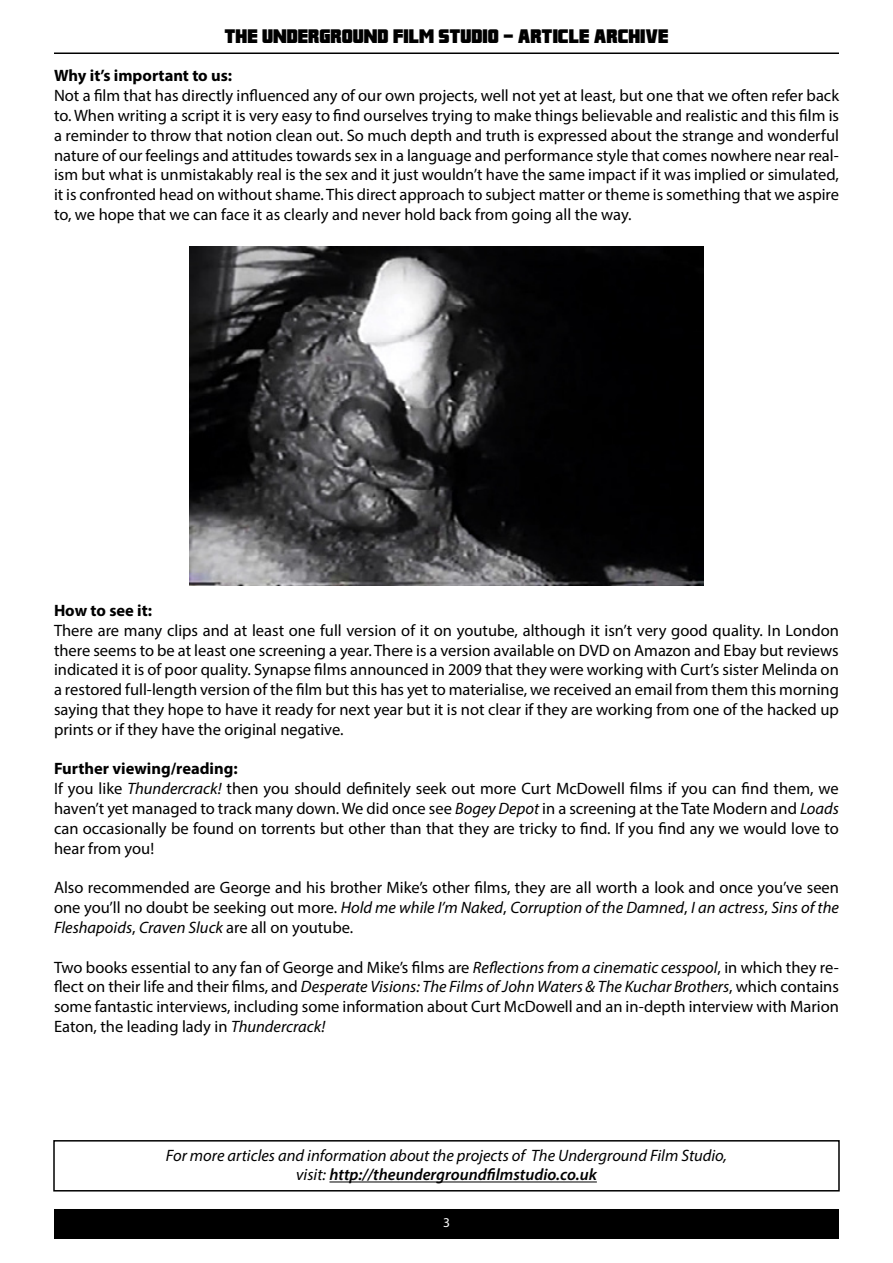
<style>
.page{position:relative;width:893px;height:1263px;background:#fff}
.page>*{position:absolute;margin:0;border:0;box-sizing:border-box;transform-origin:0 0}
.t1{font:18px "Franklin M54";color:#000}
.t2{font:16.5px/19.8px "Myriad Pro";color:#000;text-align:justify}
.t3{font:italic 16.5px/19.8px "Myriad Pro";color:#000;text-align:center}
.t4{font:700 16.5px "Myriad Pro";color:#000}
.t5{font:13.5px "Myriad Pro";color:#fff}
.s1{font-weight:700}
.s2{font-style:italic}
.s3{font-weight:600}
</style>
<div class="page">
<img style="left:189px;top:246px;width:515px;height:339px">
<div style="left:54px;top:1209px;width:785px;height:30px;background:#000"></div>
<hr style="left:54px;top:53px;width:785px;height:1px;background:#000">
<hr style="left:329px;top:1181px;width:268px;height:1px;background:#000">
<div style="left:53px;top:1140px;width:787px;height:51px;border:2px solid #000"></div>
<p class="t1" style="left:224px;top:26px;width:445px">THE UNDERGROUND FILM STUDIO - ARTICLE ARCHIVE</p>
<p class="t4" style="left:54px;top:65px;width:180px">Why it’s important to us:</p>
<p class="t2" style="left:54px;top:85px;width:787px">Not a film that has directly influenced any of our own projects, well not yet at least, but one that we often refer back to. When writing a script it is very easy to find ourselves trying to make things believable and realistic and this film is a reminder to throw that notion clean out. So much depth and truth is expressed about the strange and wonderful nature of our feelings and attitudes towards sex in a language and performance style that comes nowhere near real&shy;ism but what is unmistakably real is the sex and it just wouldn’t have the same impact if it was implied or simulated, it is confronted head on without shame. This direct approach to subject matter or theme is something that we aspire to, we hope that we can face it as clearly and never hold back from going all the way.</p>
<p class="t4" style="left:54px;top:600px;width:100px">How to see it:</p>
<p class="t2" style="left:54px;top:620px;width:786px">There are many clips and at least one full version of it on youtube, although it isn’t very good quality. In London there seems to be at least one screening a year. There is a version available on DVD on Amazon and Ebay but reviews indicated it is of poor quality. Synapse films announced in 2009 that they were working with Curt’s sister Melinda on a restored full-length version of the film but this has yet to materialise, we received an email from them this morning saying that they hope to have it ready for next year but it is not clear if they are working from one of the hacked up prints or if they have the original negative.</p>
<p class="t2" style="left:54px;top:759px;width:786px;text-align:left"><span class="s1">Further viewing/reading:<br></span>If you like <span class="s2">Thundercrack!</span> then you should definitely seek out more Curt McDowell films if you can find them, we haven’t yet managed to track many down. We did once see <span class="s2">Bogey Depot</span> in a screening at the Tate Modern and <span class="s2">Loads </span>can occasionally be found on torrents but other than that they are tricky to find. If you find any we would love to hear from you!</p>
<p class="t2" style="left:54px;top:877px;width:786px">Also recommended are George and his brother Mike’s other films, they are all worth a look and once you’ve seen one you’ll no doubt be seeking out more. <span class="s2">Hold me while I’m Naked</span>, <span class="s2">Corruption of the Damned</span>, <span class="s2">I an actress</span>, <span class="s2">Sins of the Fleshapoids</span>, <span class="s2">Craven Sluck</span> are all on youtube.</p>
<p class="t2" style="left:54px;top:957px;width:786px">Two books essential to any fan of George and Mike’s films are <span class="s2">Reflections from a cinematic cesspool</span>, in which they re&shy;flect on their life and their films, and <span class="s2">Desperate Visions: The Films of John Waters &amp; The Kuchar Brothers</span>, which contains some fantastic interviews, including some information about Curt McDowell and an in-depth interview with Marion Eaton, the leading lady in <span class="s2">Thundercrack!</span></p>
<p class="t3" style="left:166px;top:1145px;width:563px">For more articles and information about the projects of The Underground Film Studio, visit: <span class="s3">http://theundergroundfilmstudio.co.uk</span></p>
<p class="t5" style="left:443px;top:1214px;width:8px">3</p>
</div>
